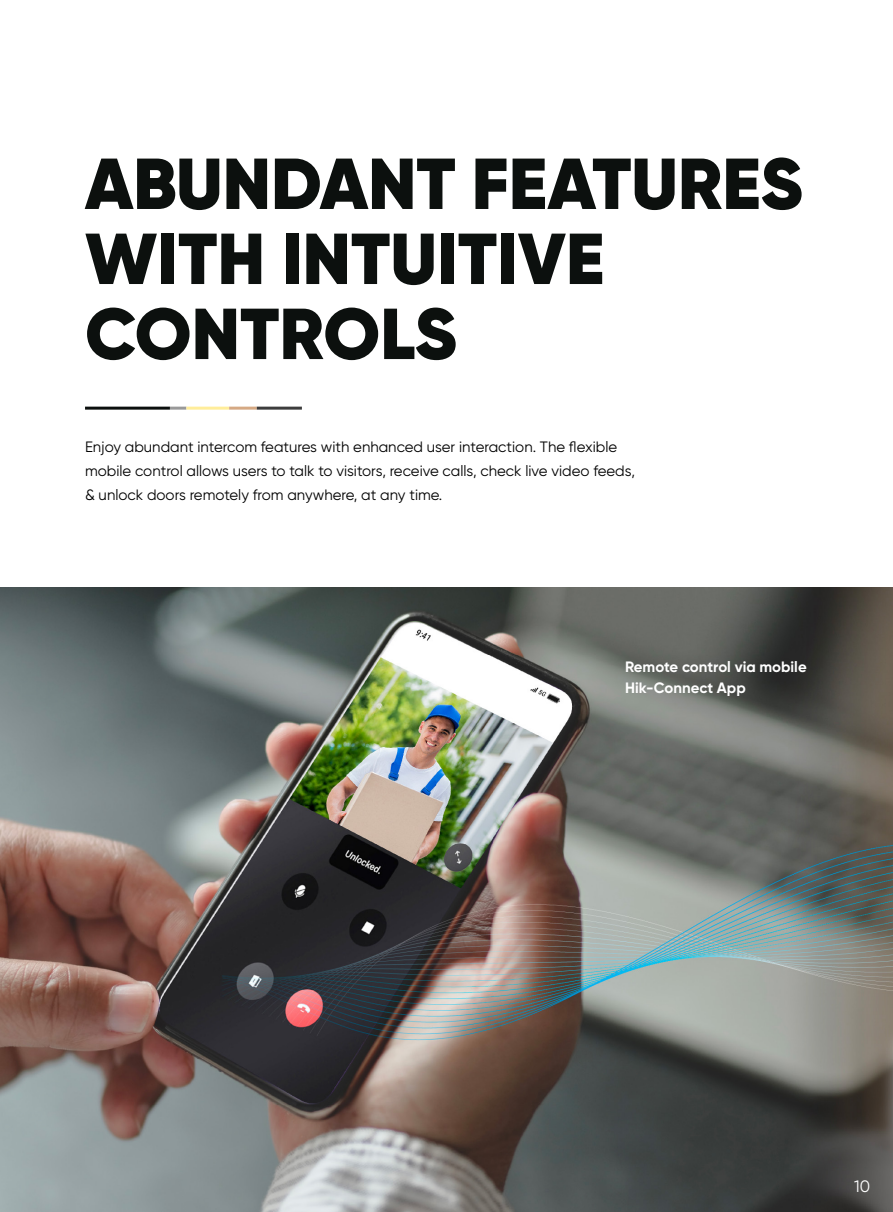
<style>
.page{position:relative;width:893px;height:1212px;background:#fff}
.page>*{position:absolute;margin:0;border:0;box-sizing:border-box;transform-origin:0 0}
.t1{font:900 72px/75px "Gilroy";color:#0c100e}
.t2{font:16.5px "Gilroy";color:#fff}
.t3{font:15px/24px "Gilroy";color:#000}
.t4{font:700 15px/21px "Gilroy";color:#fff}
</style>
<div class="page">
<img style="left:0;top:588px;width:893px;height:624px">
<hr style="left:85px;top:407px;width:85px;height:3px;background:#0b0f0e">
<hr style="left:170px;top:407px;width:16px;height:3px;background:#999">
<hr style="left:186px;top:407px;width:43px;height:3px;background:#ffed9a">
<hr style="left:229px;top:407px;width:28px;height:3px;background:#d5a984">
<hr style="left:257px;top:407px;width:45px;height:3px;background:#3d3d3d">
<h1 class="t1" style="left:85px;top:146px;width:719px">ABUNDANT FEATURES<br>WITH INTUITIVE<br>CONTROLS</h1>
<p class="t3" style="left:85px;top:435px;width:551px">Enjoy abundant intercom features with enhanced user interaction. The flexible mobile control allows users to talk to visitors, receive calls, check live video feeds, &amp; unlock doors remotely from anywhere, at any time.</p>
<p class="t4" style="left:625px;top:656px;width:183px">Remote control via mobile<br>Hik-Connect App</p>
<p class="t2" style="left:854px;top:1176px;width:18px">10</p>
</div>
